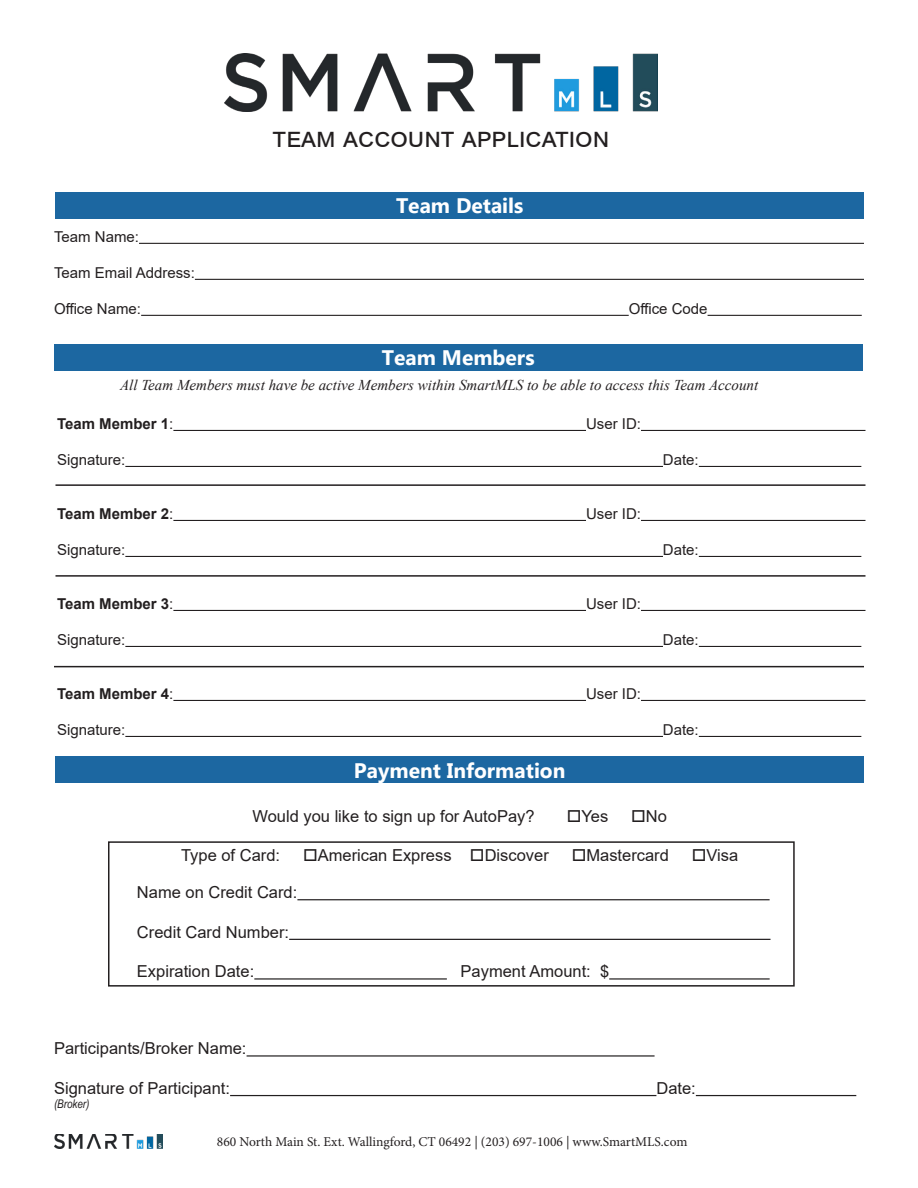
<style>
.page{position:relative;width:918px;height:1188px;background:#fff}
.page>*{position:absolute;margin:0;border:0;box-sizing:border-box;transform-origin:0 0}
.t1{font:27px "Arial";color:#231f20}
.t2{font:700 21px "Myanmar Text";color:#fff}
.t3{font:16.5px "Arial";color:#231f20}
.t4{font:15px "Arial";color:#231f20}
.t5{font:italic 15px "Times New Roman";color:#231f20}
.t6{font:700 15px "Arial";color:#231f20}
.t7{font:13.5px "Minion Pro";color:#231f20}
.t8{font:italic 12px "Arial Narrow";color:#231f20}
.s1{font-weight:400}
</style>
<div class="page">
<img style="left:54px;top:1134px;width:108px;height:14px">
<hr style="left:139px;top:243px;width:725px;height:1px;background:#231f20">
<hr style="left:195px;top:279px;width:669px;height:1px;background:#231f20">
<hr style="left:141px;top:315px;width:488px;height:1px;background:#231f20">
<hr style="left:708px;top:315px;width:154px;height:1px;background:#231f20">
<div style="left:56px;top:192px;width:808px;height:26px;background:#1c67a1"></div>
<div style="left:54px;top:344px;width:808px;height:26px;background:#1c67a1"></div>
<hr style="left:173px;top:430px;width:413px;height:1px;background:#231f20">
<hr style="left:641px;top:430px;width:224px;height:1px;background:#231f20">
<hr style="left:125px;top:466px;width:538px;height:1px;background:#231f20">
<hr style="left:699px;top:466px;width:162px;height:1px;background:#231f20">
<hr style="left:173px;top:520px;width:413px;height:1px;background:#231f20">
<hr style="left:641px;top:520px;width:224px;height:1px;background:#231f20">
<hr style="left:125px;top:556px;width:538px;height:1px;background:#231f20">
<hr style="left:699px;top:556px;width:162px;height:1px;background:#231f20">
<hr style="left:173px;top:610px;width:413px;height:1px;background:#231f20">
<hr style="left:641px;top:610px;width:224px;height:1px;background:#231f20">
<hr style="left:125px;top:646px;width:538px;height:1px;background:#231f20">
<hr style="left:699px;top:646px;width:162px;height:1px;background:#231f20">
<hr style="left:173px;top:700px;width:413px;height:1px;background:#231f20">
<hr style="left:641px;top:700px;width:224px;height:1px;background:#231f20">
<hr style="left:125px;top:736px;width:538px;height:1px;background:#231f20">
<hr style="left:699px;top:736px;width:162px;height:1px;background:#231f20">
<div style="left:56px;top:757px;width:808px;height:26px;background:#1c67a1"></div>
<hr style="left:297px;top:899px;width:473px;height:1px;background:#231f20">
<hr style="left:289px;top:939px;width:482px;height:1px;background:#231f20">
<hr style="left:254px;top:978px;width:193px;height:2px;background:#231f20">
<hr style="left:609px;top:978px;width:161px;height:2px;background:#231f20">
<hr style="left:247px;top:1055px;width:408px;height:2px;background:#231f20">
<hr style="left:230px;top:1095px;width:426px;height:1px;background:#231f20">
<hr style="left:696px;top:1095px;width:160px;height:1px;background:#231f20">
<div style="left:108px;top:841px;width:687px;height:146px;border:2px solid #231f20"></div>
<img style="left:224px;top:54px;width:434px;height:57px">
<hr style="left:56px;top:484px;width:810px;height:2px;background:#231f20">
<hr style="left:56px;top:575px;width:810px;height:2px;background:#231f20">
<hr style="left:54px;top:666px;width:810px;height:1px;background:#231f20">
<p class="t1" style="left:273px;top:119px;width:338px">Team Account Application</p>
<p class="t2" style="left:396px;top:194px;width:129px">Team Details</p>
<p class="t4" style="left:54px;top:226px;width:87px">Team Name:</p>
<p class="t4" style="left:54px;top:262px;width:142px">Team Email Address:</p>
<p class="t4" style="left:54px;top:298px;width:89px">Office Name:</p>
<p class="t4" style="left:629px;top:298px;width:80px">Office Code</p>
<p class="t2" style="left:382px;top:346px;width:154px">Team Members</p>
<p class="t5" style="left:120px;top:374px;width:640px">All Team Members must have be active Members within SmartMLS to be able to access this Team Account</p>
<p class="t6" style="left:57px;top:413px;width:118px">Team Member 1<span class="s1">:</span></p>
<p class="t4" style="left:586px;top:413px;width:57px">User ID:</p>
<p class="t4" style="left:57px;top:449px;width:70px">Signature:</p>
<p class="t4" style="left:663px;top:449px;width:37px">Date:</p>
<p class="t6" style="left:57px;top:503px;width:118px">Team Member 2<span class="s1">:</span></p>
<p class="t4" style="left:586px;top:503px;width:57px">User ID:</p>
<p class="t4" style="left:57px;top:539px;width:70px">Signature:</p>
<p class="t4" style="left:663px;top:539px;width:37px">Date:</p>
<p class="t6" style="left:57px;top:593px;width:118px">Team Member 3<span class="s1">:</span></p>
<p class="t4" style="left:586px;top:593px;width:57px">User ID:</p>
<p class="t4" style="left:57px;top:629px;width:70px">Signature:</p>
<p class="t4" style="left:663px;top:629px;width:37px">Date:</p>
<p class="t6" style="left:57px;top:683px;width:118px">Team Member 4<span class="s1">:</span></p>
<p class="t4" style="left:586px;top:683px;width:57px">User ID:</p>
<p class="t4" style="left:57px;top:719px;width:70px">Signature:</p>
<p class="t4" style="left:663px;top:719px;width:37px">Date:</p>
<p class="t2" style="left:354px;top:758px;width:213px">Payment Information</p>
<p class="t3" style="left:252px;top:805px;width:284px">Would you like to sign up for AutoPay?</p>
<p class="t3" style="left:567px;top:805px;width:43px">□Yes</p>
<p class="t3" style="left:631px;top:805px;width:37px">□No</p>
<p class="t3" style="left:181px;top:844px;width:101px">Type of Card:</p>
<p class="t3" style="left:303px;top:844px;width:247px">□American Express □Discover</p>
<p class="t3" style="left:572px;top:844px;width:99px">□Mastercard</p>
<p class="t3" style="left:692px;top:844px;width:48px">□Visa</p>
<p class="t3" style="left:137px;top:881px;width:162px">Name on Credit Card:</p>
<p class="t3" style="left:137px;top:920px;width:154px">Credit Card Number:</p>
<p class="t3" style="left:137px;top:960px;width:119px">Expiration Date:</p>
<p class="t3" style="left:461px;top:960px;width:150px">Payment Amount: $</p>
<p class="t3" style="left:54px;top:1037px;width:194px">Participants/Broker Name:</p>
<p class="t3" style="left:54px;top:1077px;width:178px">Signature of Participant:</p>
<p class="t3" style="left:656px;top:1077px;width:41px">Date:</p>
<p class="t8" style="left:54px;top:1096px;width:37px">(Broker)</p>
<p class="t7" style="left:217px;top:1132px;width:472px">860 North Main St. Ext. Wallingford, CT 06492 | (203) 697-1006 | www.SmartMLS.com</p>
</div>
